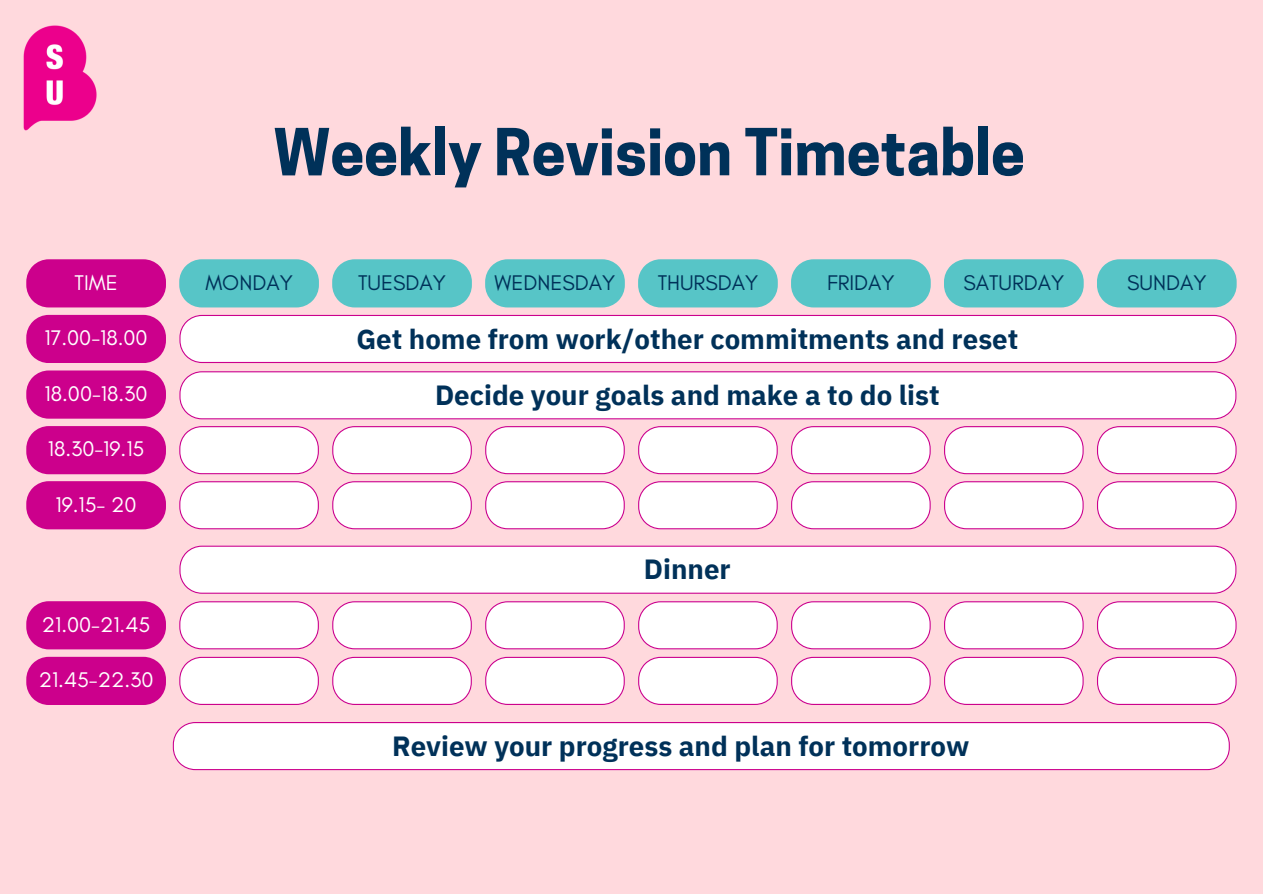
<style>
.page{position:relative;width:1263px;height:894px;background:#fff}
.page>*{position:absolute;margin:0;border:0;box-sizing:border-box;transform-origin:0 0}
.t1{font:700 60.75px "Cooper Hewitt";color:#003159}
.t2{font:700 27.6px "IBM Plex Sans";color:#003159}
.t3{font:21.6px "Glacial Indifference";color:#fff}
.t4{font:21.6px "Glacial Indifference";color:#003159}
</style>
<div class="page">
<div style="left:0;top:0;width:1263px;height:893px;background:#ffd9dd"></div>
<svg style="left:26px;top:259px;width:140px;height:48px"></svg>
<svg style="left:26px;top:315px;width:140px;height:48px"></svg>
<svg style="left:26px;top:370px;width:140px;height:48px"></svg>
<svg style="left:179px;top:259px;width:140px;height:48px"></svg>
<svg style="left:179px;top:315px;width:1057px;height:48px"></svg>
<svg style="left:332px;top:259px;width:140px;height:48px"></svg>
<svg style="left:485px;top:259px;width:140px;height:48px"></svg>
<svg style="left:638px;top:259px;width:140px;height:48px"></svg>
<svg style="left:791px;top:259px;width:140px;height:48px"></svg>
<svg style="left:944px;top:259px;width:140px;height:48px"></svg>
<svg style="left:1097px;top:259px;width:140px;height:48px"></svg>
<svg style="left:26px;top:426px;width:140px;height:48px"></svg>
<svg style="left:179px;top:426px;width:140px;height:48px"></svg>
<svg style="left:332px;top:426px;width:140px;height:48px"></svg>
<svg style="left:485px;top:426px;width:140px;height:48px"></svg>
<svg style="left:638px;top:426px;width:140px;height:48px"></svg>
<svg style="left:791px;top:426px;width:140px;height:48px"></svg>
<svg style="left:944px;top:426px;width:140px;height:48px"></svg>
<svg style="left:1097px;top:426px;width:140px;height:48px"></svg>
<svg style="left:26px;top:481px;width:140px;height:48px"></svg>
<svg style="left:179px;top:481px;width:140px;height:48px"></svg>
<svg style="left:332px;top:481px;width:140px;height:48px"></svg>
<svg style="left:485px;top:481px;width:140px;height:48px"></svg>
<svg style="left:638px;top:481px;width:140px;height:48px"></svg>
<svg style="left:791px;top:481px;width:140px;height:48px"></svg>
<svg style="left:944px;top:481px;width:140px;height:48px"></svg>
<svg style="left:1097px;top:481px;width:140px;height:48px"></svg>
<svg style="left:26px;top:656px;width:140px;height:48px"></svg>
<svg style="left:179px;top:656px;width:140px;height:48px"></svg>
<svg style="left:332px;top:656px;width:140px;height:48px"></svg>
<svg style="left:485px;top:656px;width:140px;height:48px"></svg>
<svg style="left:638px;top:656px;width:140px;height:48px"></svg>
<svg style="left:791px;top:656px;width:140px;height:48px"></svg>
<svg style="left:944px;top:656px;width:140px;height:48px"></svg>
<svg style="left:1097px;top:656px;width:140px;height:48px"></svg>
<svg style="left:26px;top:601px;width:140px;height:48px"></svg>
<svg style="left:179px;top:601px;width:140px;height:48px"></svg>
<svg style="left:332px;top:601px;width:140px;height:48px"></svg>
<svg style="left:485px;top:601px;width:140px;height:48px"></svg>
<svg style="left:638px;top:601px;width:140px;height:48px"></svg>
<svg style="left:791px;top:601px;width:140px;height:48px"></svg>
<svg style="left:944px;top:601px;width:140px;height:48px"></svg>
<svg style="left:1097px;top:601px;width:140px;height:48px"></svg>
<svg style="left:179px;top:371px;width:1057px;height:48px"></svg>
<svg style="left:179px;top:545px;width:1057px;height:48px"></svg>
<svg style="left:173px;top:722px;width:1057px;height:48px"></svg>
<img style="left:23px;top:25px;width:74px;height:106px">
<p class="t3" style="left:75px;top:269px;width:45px">TIME</p>
<h1 class="t3" style="left:45px;top:324px;width:105px">17.00-18.00</h1>
<h3 class="t3" style="left:45px;top:380px;width:105px">18.00-18.30</h3>
<h3 class="t3" style="left:48px;top:436px;width:98px">18.30-19.15</h3>
<h3 class="t3" style="left:56px;top:491px;width:83px">19.15- 20</h3>
<h3 class="t3" style="left:42px;top:611px;width:110px">21.00-21.45</h3>
<h3 class="t3" style="left:39px;top:666px;width:116px">21.45-22.30</h3>
<h2 class="t1" style="left:273px;top:130px;width:753px">Weekly Revision Timetable</h2>
<p class="t4" style="left:205px;top:269px;width:89px">MONDAY</p>
<p class="t4" style="left:358px;top:269px;width:89px">TUESDAY</p>
<p class="t4" style="left:495px;top:269px;width:122px">WEDNESDAY</p>
<p class="t4" style="left:658px;top:269px;width:102px">THURSDAY</p>
<p class="t4" style="left:827px;top:269px;width:69px">FRIDAY</p>
<p class="t4" style="left:963px;top:269px;width:102px">SATURDAY</p>
<h3 class="t4" style="left:1127px;top:269px;width:81px">SUNDAY</h3>
<h3 class="t2" style="left:356px;top:320px;width:664px">Get home from work/other commitments and reset</h3>
<h2 class="t2" style="left:435px;top:376px;width:506px">Decide your goals and make a to do list</h2>
<h2 class="t2" style="left:644px;top:551px;width:88px">Dinner</h2>
<h2 class="t2" style="left:392px;top:727px;width:579px">Review your progress and plan for tomorrow</h2>
</div>
